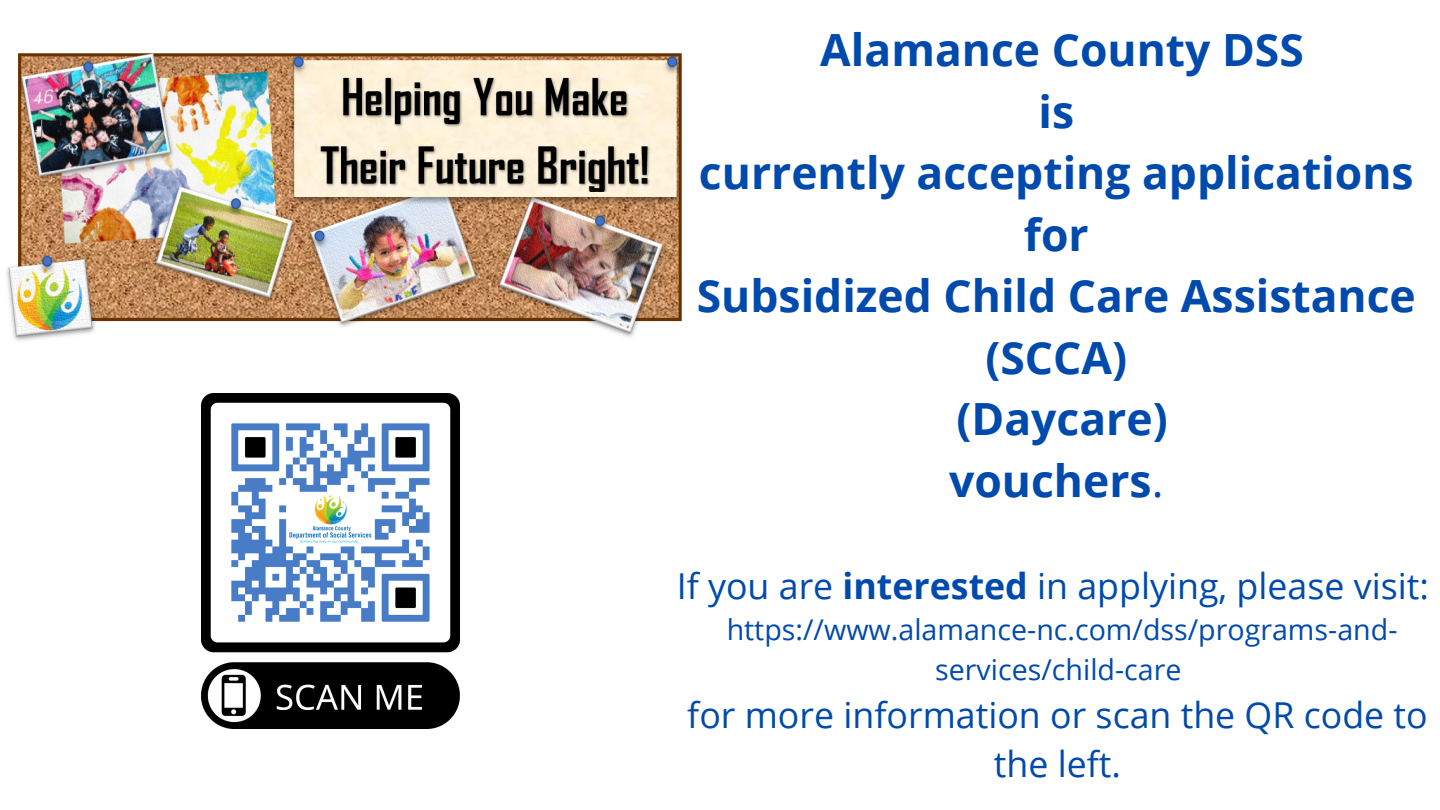
<style>
.page{position:relative;width:1440px;height:810px;background:#fff}
.page>*{position:absolute;margin:0;border:0;box-sizing:border-box;transform-origin:0 0}
.t1{font:700 44.4px/61.5px "Open Sans";color:#004aad;text-align:center}
.t2{font:35.7px/49.5px "Open Sans";color:#004aad;text-align:center}
.t3{font:28.6px/39.8px "Open Sans";color:#004aad;text-align:center}
.s1{font-weight:400}
.s2{font-weight:700}
</style>
<div class="page">
<img style="left:6px;top:53px;width:676px;height:288px">
<img style="left:201px;top:394px;width:259px;height:335px">
<p class="t1" style="left:697px;top:18px;width:721px">Alamance County DSS<br>is<br>currently accepting applications for<br>Subsidized Child Care Assistance (SCCA)<br>(Daycare)<br>vouchers<span class="s1">.</span></p>
<p class="t2" style="left:677px;top:560px;width:754px">If you are <span class="s2">interested</span> in applying, please visit:</p>
<p class="t3" style="left:727px;top:609px;width:672px">https://www.alamance-nc.com/dss/programs-and&shy;services/child-care</p>
<p class="t2" style="left:687px;top:689px;width:742px">for more information or scan the QR code to the left.</p>
</div>
